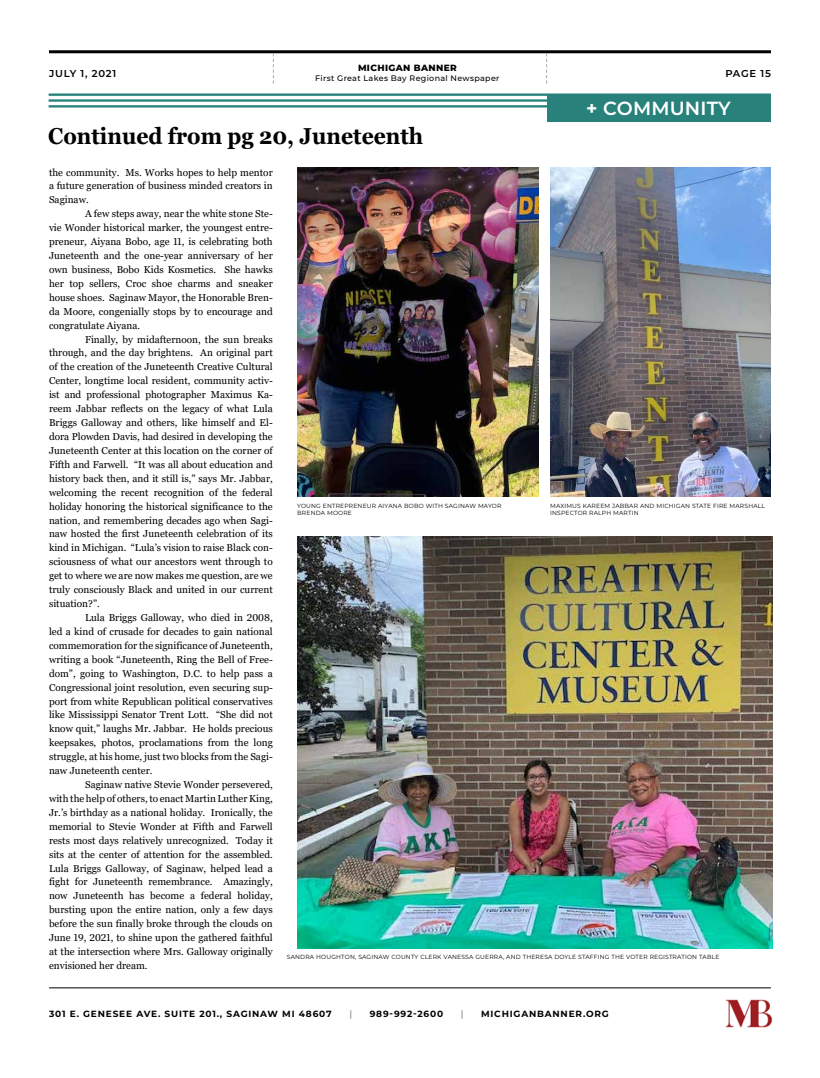
<style>
.page{position:relative;width:820px;height:1078px;background:#fff}
.page>*{position:absolute;margin:0;border:0;box-sizing:border-box;transform-origin:0 0}
.t1{font:700 23px "Georgia";color:#000;scale:.92 1}
.t2{font:600 19px "Montserrat";letter-spacing:.01em;color:#fff}
.t3{font:10px/13.9px "Georgia";color:#000;text-align:justify}
.t4{font:600 10px "Montserrat";letter-spacing:.075em;color:#000101}
.t5{font:700 9px "Montserrat";letter-spacing:.09em;color:#000}
.t6{font:800 9px "Montserrat";letter-spacing:.04em;color:#000101}
.t7{font:700 9px "Montserrat";color:#aaaaab}
.t8{font:500 8px "Montserrat";letter-spacing:.04em;color:#000101}
.t9{font:6px/7.2px "Montserrat";letter-spacing:.03em;color:#000101}
.s1{font-weight:700}
</style>
<div class="page">
<hr style="left:49px;top:50px;width:721px;height:3px;background:#000">
<hr style="left:49px;top:987px;width:721px;height:1px;background:#000">
<img style="left:725px;top:999px;width:47px;height:29px">
<svg style="left:546px;top:53px;width:1px;height:31px"></svg>
<svg style="left:273px;top:53px;width:1px;height:31px"></svg>
<hr style="left:49px;top:93px;width:721px;height:3px;background:#28817b">
<hr style="left:49px;top:99px;width:721px;height:3px;background:#28817b">
<hr style="left:49px;top:105px;width:721px;height:2px;background:#28817b">
<div style="left:547px;top:95px;width:223px;height:27px;background:#28817b"></div>
<img style="left:297px;top:168px;width:241px;height:328px">
<img style="left:297px;top:536px;width:475px;height:412px">
<img style="left:550px;top:168px;width:220px;height:328px">
<p class="t6" style="left:358px;top:62px;width:100px">MICHIGAN BANNER</p>
<p class="t8" style="left:315px;top:73px;width:186px">First Great Lakes Bay Regional Newspaper</p>
<p class="t4" style="left:49px;top:66px;width:69px">JULY 1, 2021</p>
<p class="t4" style="left:725px;top:66px;width:47px">PAGE 15</p>
<h2 class="t2" style="left:586px;top:94px;width:146px"><span class="s1">+</span> COMMUNITY</h2>
<h1 class="t1" style="left:48px;top:121px;width:409px">Continued from pg 20, Juneteenth</h1>
<p class="t3" style="left:49px;top:165px;width:225px">the community. Ms. Works hopes to help mentor a future generation of business minded creators in Saginaw.</p>
<p class="t3" style="left:49px;top:207px;width:225px;text-indent:36px">A few steps away, near the white stone Ste&shy;vie Wonder historical marker, the youngest entre&shy;preneur, Aiyana Bobo, age 11, is celebrating both Juneteenth and the one-year anniversary of her own business, Bobo Kids Kosmetics. She hawks her top sellers, Croc shoe charms and sneaker house shoes. Saginaw Mayor, the Honorable Bren&shy;da Moore, congenially stops by to encourage and congratulate Aiyana.</p>
<p class="t3" style="left:49px;top:332px;width:225px;text-indent:36px">Finally, by midafternoon, the sun breaks through, and the day brightens. An original part of the creation of the Juneteenth Creative Cultural Center, longtime local resident, community activ&shy;ist and professional photographer Maximus Ka&shy;reem Jabbar reflects on the legacy of what Lula Briggs Galloway and others, like himself and El&shy;dora Plowden Davis, had desired in developing the Juneteenth Center at this location on the corner of Fifth and Farwell. “It was all about education and history back then, and it still is,” says Mr. Jabbar, welcoming the recent recognition of the federal holiday honoring the historical significance to the nation, and remembering decades ago when Sagi&shy;naw hosted the first Juneteenth celebration of its kind in Michigan. “Lula’s vision to raise Black con&shy;sciousness of what our ancestors went through to get to where we are now makes me question, are we truly consciously Black and united in our current situation?”.</p>
<p class="t3" style="left:49px;top:610px;width:225px;text-indent:36px">Lula Briggs Galloway, who died in 2008, led a kind of crusade for decades to gain national commemoration for the significance of Juneteenth, writing a book “Juneteenth, Ring the Bell of Free&shy;dom”, going to Washington, D.C. to help pass a Congressional joint resolution, even securing sup&shy;port from white Republican political conservatives like Mississippi Senator Trent Lott. “She did not know quit,” laughs Mr. Jabbar. He holds precious keepsakes, photos, proclamations from the long struggle, at his home, just two blocks from the Sagi&shy;naw Juneteenth center.</p>
<p class="t3" style="left:49px;top:777px;width:225px;text-indent:36px">Saginaw native Stevie Wonder persevered, with the help of others, to enact Martin Luther King, Jr.’s birthday as a national holiday. Ironically, the memorial to Stevie Wonder at Fifth and Farwell rests most days relatively unrecognized. Today it sits at the center of attention for the assembled.<br>Lula Briggs Galloway, of Saginaw, helped lead a fight for Juneteenth remembrance. Amazingly, now Juneteenth has become a federal holiday, bursting upon the entire nation, only a few days before the sun finally broke through the clouds on June 19, 2021, to shine upon the gathered faithful at the intersection where Mrs. Galloway originally envisioned her dream.</p>
<p class="t9" style="left:550px;top:501px;width:216px">MAXIMUS KAREEM JABBAR AND MICHIGAN STATE FIRE MARSHALL<br>INSPECTOR RALPH MARTIN</p>
<p class="t9" style="left:297px;top:501px;width:206px">YOUNG ENTREPRENEUR AIYANA BOBO WITH SAGINAW MAYOR<br>BRENDA MOORE</p>
<p class="t9" style="left:287px;top:952px;width:434px">SANDRA HOUGHTON, SAGINAW COUNTY CLERK VANESSA GUERRA, AND THERESA DOYLE STAFFING THE VOTER REGISTRATION TABLE</p>
<p class="t5" style="left:49px;top:1006px;width:284px">301 E. GENESEE AVE. SUITE 201., SAGINAW MI 48607</p>
<p class="t7" style="left:349px;top:1006px;width:4px">|</p>
<p class="t5" style="left:369px;top:1006px;width:75px">989-992-2600</p>
<p class="t7" style="left:460px;top:1006px;width:4px">|</p>
<p class="t5" style="left:481px;top:1006px;width:129px">MICHIGANBANNER.ORG</p>
</div>
